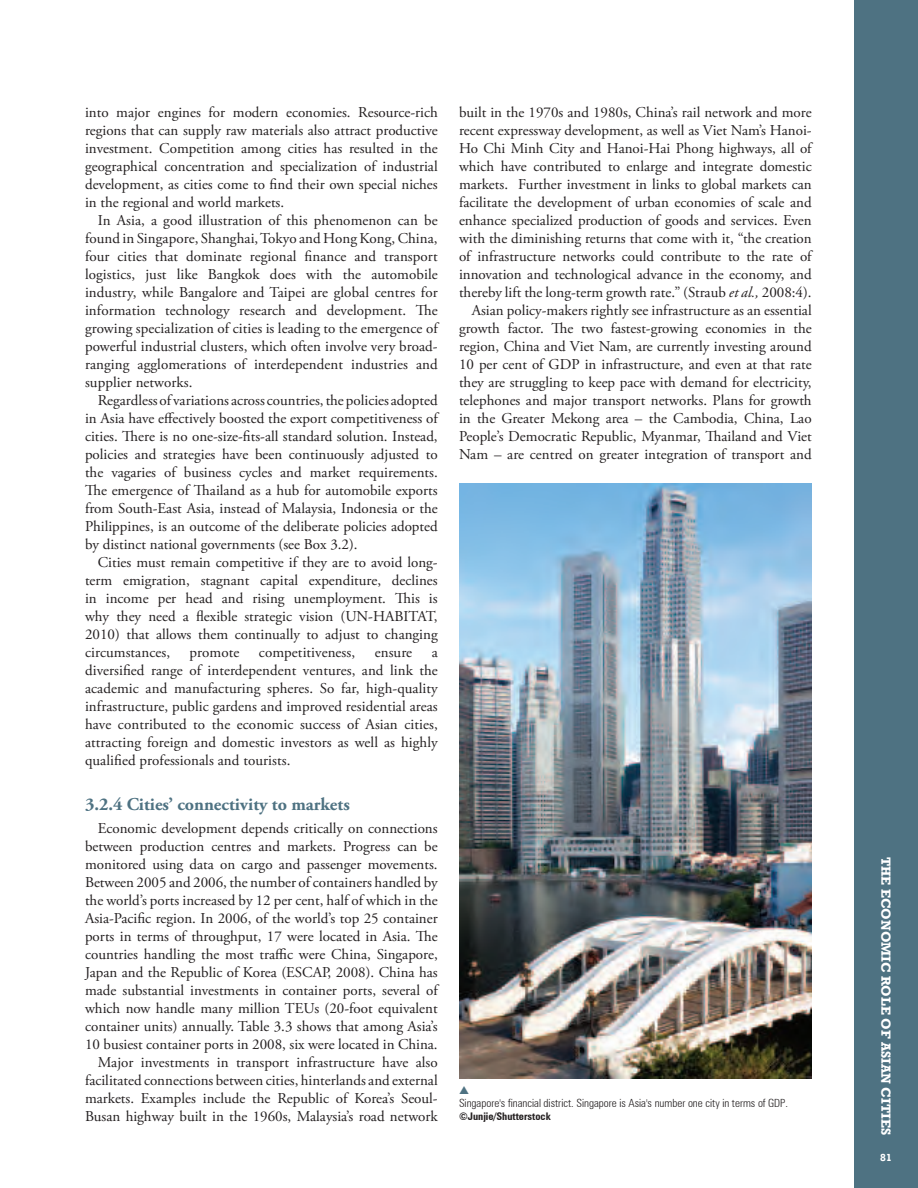
<style>
.page{position:relative;width:918px;height:1188px;background:#fff}
.page>*{position:absolute;margin:0;border:0;box-sizing:border-box;transform-origin:0 0}
.t1{font:700 18px "Adobe Garamond Pro";color:#4e7282}
.t2{font:15px/18px "Adobe Garamond Pro";color:#231f20;text-align:justify}
.t3{font:700 13.5px "Rockwell";color:#fff}
.t4{font:300 condensed 11.25px "Zurich BT";color:#231f20}
.t5{font:700 condensed 10.5px "Zurich BT";color:#231f20}
.t6{font:700 10.5px "Rockwell";color:#fff}
.s1{font-style:italic}
</style>
<div class="page">
<div style="left:854px;top:0;width:64px;height:1188px;background:#4e7282"></div>
<img style="left:459px;top:483px;width:353px;height:595px">
<p class="t2" style="left:85px;top:104px;width:354px">into major engines for modern economies. Resource-rich regions that can supply raw materials also attract productive investment. Competition among cities has resulted in the geographical concentration and specialization of industrial development, as cities come to find their own special niches in the regional and world markets.</p>
<p class="t2" style="left:85px;top:212px;width:354px;text-indent:13px">In Asia, a good illustration of this phenomenon can be found in Singapore, Shanghai, Tokyo and Hong Kong, China, four cities that dominate regional finance and transport logistics, just like Bangkok does with the automobile industry, while Bangalore and Taipei are global centres for information technology research and development. The growing specialization of cities is leading to the emergence of powerful industrial clusters, which often involve very broad&shy;ranging agglomerations of interdependent industries and supplier networks.</p>
<p class="t2" style="left:85px;top:392px;width:354px;text-indent:13px">Regardless of variations across countries, the policies adopted in Asia have effectively boosted the export competitiveness of cities. There is no one-size-fits-all standard solution. Instead, policies and strategies have been continuously adjusted to the vagaries of business cycles and market requirements.<br>The emergence of Thailand as a hub for automobile exports from South-East Asia, instead of Malaysia, Indonesia or the Philippines, is an outcome of the deliberate policies adopted by distinct national governments (see Box 3.2).</p>
<p class="t2" style="left:85px;top:554px;width:354px;text-indent:13px">Cities must remain competitive if they are to avoid long&shy;term emigration, stagnant capital expenditure, declines in income per head and rising unemployment. This is why they need a flexible strategic vision (UN-HABITAT, 2010) that allows them continually to adjust to changing circumstances,</p>
<p class="t2" style="left:190px;top:644px;width:51px">promote</p>
<p class="t2" style="left:259px;top:644px;width:98px">competitiveness,</p>
<p class="t2" style="left:375px;top:644px;width:39px">ensure</p>
<p class="t2" style="left:85px;top:644px;width:354px;text-indent:347px">a diversified range of interdependent ventures, and link the academic and manufacturing spheres. So far, high-quality infrastructure, public gardens and improved residential areas have contributed to the economic success of Asian cities, attracting foreign and domestic investors as well as highly qualified professionals and tourists.</p>
<p class="t1" style="left:85px;top:794px;width:266px">3.2.4 Cities’ connectivity to markets</p>
<p class="t2" style="left:85px;top:819px;width:354px;text-align:right">Economic development depends critically on connections between production centres and markets. Progress can be monitored using data on cargo and passenger movements.<br>Between 2005 and 2006, the number of containers handled by the world’s ports increased by 12 per cent, half of which in the Asia-Pacific region. In 2006, of the world’s top 25 container ports in terms of throughput, 17 were located in Asia. The countries handling the most traffic were China, Singapore, Japan and the Republic of Korea (ESCAP, 2008). China has made substantial investments in container ports, several of which now handle many million TEUs (20-foot equivalent container units) annually. Table 3.3 shows that among Asia’s 10 busiest container ports in 2008, six were located in China.<br>Major investments in transport infrastructure have also facilitated connections between cities, hinterlands and external markets. Examples include the Republic of Korea’s Seoul-Busan highway built in the 1960s, Malaysia’s road network</p>
<p class="t2" style="left:459px;top:104px;width:354px;text-align:right">built in the 1970s and 1980s, China’s rail network and more recent expressway development, as well as Viet Nam’s Hanoi-Ho Chi Minh City and Hanoi-Hai Phong highways, all of which have contributed to enlarge and integrate domestic markets. Further investment in links to global markets can facilitate the development of urban economies of scale and enhance specialized production of goods and services. Even with the diminishing returns that come with it, “the creation of infrastructure networks could contribute to the rate of innovation and technological advance in the economy, and thereby lift the long-term growth rate.” (Straub <span class="s1">et al.,</span> 2008:4).<br>Asian policy-makers rightly see infrastructure as an essential growth factor. The two fastest-growing economies in the region, China and Viet Nam, are currently investing around 10 per cent of GDP in infrastructure, and even at that rate they are struggling to keep pace with demand for electricity, telephones and major transport networks. Plans for growth in the Greater Mekong area – the Cambodia, China, Lao People’s Democratic Republic, Myanmar, Thailand and Viet Nam – are centred on greater integration of transport and</p>
<p class="t4" style="left:459px;top:1096px;width:330px">Singapore's financial district. Singapore is Asia's number one city in terms of GDP.</p>
<p class="t5" style="left:459px;top:1110px;width:93px">©Junjie/Shutterstock</p>
<p class="t3" style="left:894px;top:857px;width:279px;rotate:90deg">The Economic Role of Asian Cities</p>
<p class="t6" style="left:880px;top:1151px;width:13px">81</p>
</div>
